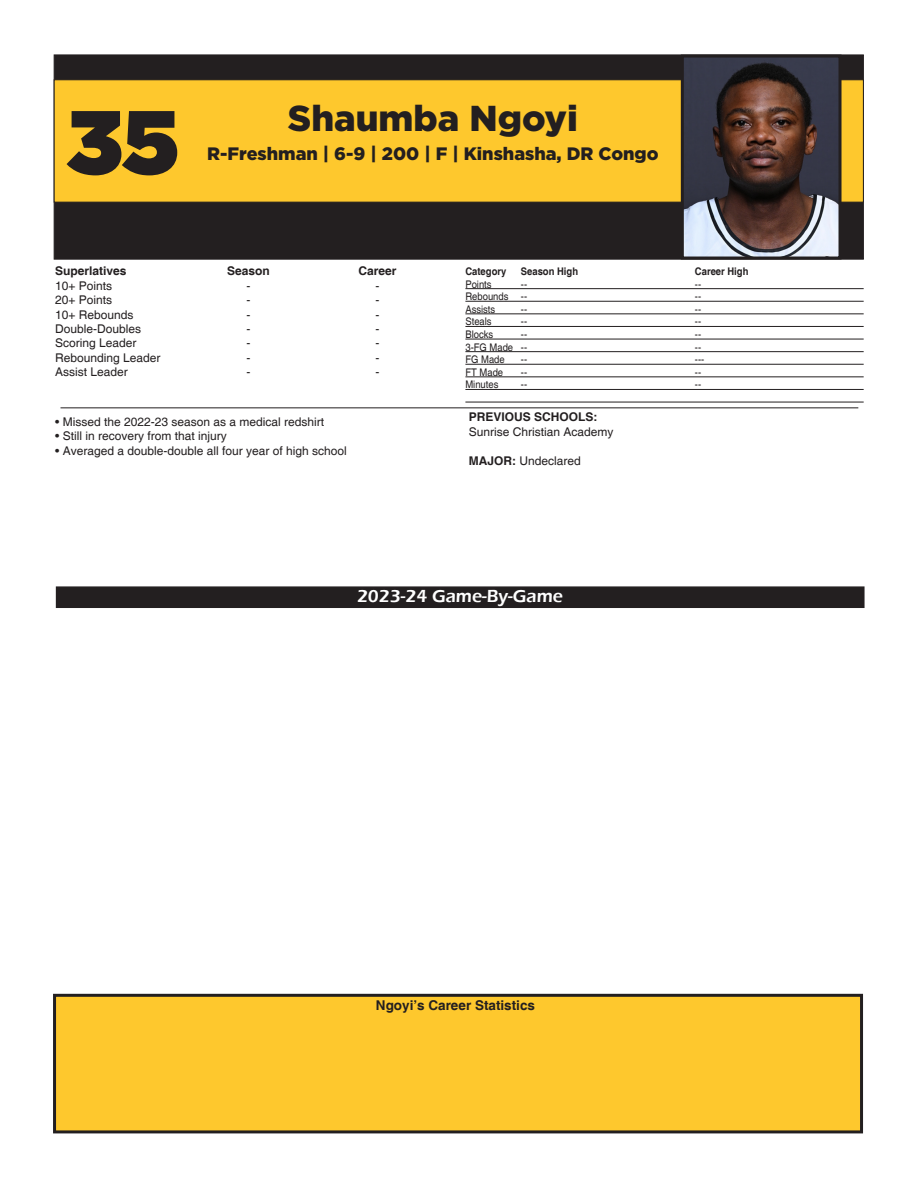
<style>
.page{position:relative;width:918px;height:1188px;background:#fff}
.page>*{position:absolute;margin:0;border:0;box-sizing:border-box;transform-origin:0 0}
.t1{font:900 90px "Gotham";color:#231f20}
.t2{font:900 36px "Gotham";color:#231f20}
.t3{font:900 18px "Gotham";color:#231f20}
.t4{font:600 18px "Eras ITC";color:#fff}
.t5{font:700 13.5px "Helvetica";color:#231f20}
.t6{font:12px "Helvetica";color:#231f20}
.t7{font:700 12px "Helvetica";color:#231f20}
.Player_Stats{font:10.5px "Helvetica";color:#231f20;scale:.9 1}
.Player_Stats-2{font:700 10.5px "Helvetica";color:#231f20;scale:.9 1}
.s1{font-weight:700}
</style>
<div class="page">
<div style="left:54px;top:55px;width:810px;height:205px;background:#231f20;border:1px solid #231f20"></div>
<div style="left:54px;top:79px;width:810px;height:124px;background:#fec82d;border:1px solid #231f20"></div>
<img style="left:685px;top:59px;width:153px;height:197px">
<div style="left:681px;top:55px;width:161px;height:205px;border:3px solid #231f20"></div>
<hr style="left:465px;top:288px;width:399px;height:1px;background:#231f20">
<hr style="left:465px;top:301px;width:399px;height:1px;background:#231f20">
<hr style="left:465px;top:314px;width:399px;height:1px;background:#231f20">
<hr style="left:465px;top:326px;width:399px;height:1px;background:#231f20">
<hr style="left:465px;top:339px;width:399px;height:1px;background:#231f20">
<hr style="left:465px;top:351px;width:399px;height:1px;background:#231f20">
<hr style="left:465px;top:364px;width:399px;height:1px;background:#231f20">
<hr style="left:465px;top:377px;width:399px;height:1px;background:#231f20">
<hr style="left:465px;top:389px;width:399px;height:1px;background:#231f20">
<hr style="left:465px;top:402px;width:399px;height:1px;background:#231f20">
<hr style="left:61px;top:407px;width:797px;height:1px;background:#231f20">
<div style="left:56px;top:586px;width:809px;height:22px;background:#231f20;border:2px solid #231f20"></div>
<div style="left:53px;top:994px;width:810px;height:139px;background:#fec82d;border:3px solid #231f20"></div>
<p class="t1" style="left:67px;top:78px;width:114px">35</p>
<p class="t2" style="left:288px;top:93px;width:292px">Shaumba Ngoyi</p>
<p class="t3" style="left:207px;top:141px;width:453px">R-Freshman | 6-9 | 200 | F | Kinshasha, DR Congo</p>
<p class="t7" style="left:55px;top:264px;width:73px">Superlatives</p>
<p class="t7" style="left:227px;top:264px;width:44px">Season</p>
<p class="t7" style="left:359px;top:264px;width:40px">Career</p>
<p class="t6" style="left:55px;top:279px;width:59px">10+ Points</p>
<p class="t6" style="left:247px;top:279px;width:5px">-</p>
<p class="t6" style="left:376px;top:279px;width:5px">-</p>
<p class="t6" style="left:55px;top:293px;width:59px">20+ Points</p>
<p class="t6" style="left:247px;top:293px;width:5px">-</p>
<p class="t6" style="left:376px;top:293px;width:5px">-</p>
<p class="t6" style="left:55px;top:307px;width:80px">10+ Rebounds</p>
<p class="t6" style="left:247px;top:307px;width:5px">-</p>
<p class="t6" style="left:376px;top:307px;width:5px">-</p>
<p class="t6" style="left:55px;top:322px;width:88px">Double-Doubles</p>
<p class="t6" style="left:247px;top:322px;width:5px">-</p>
<p class="t6" style="left:376px;top:322px;width:5px">-</p>
<p class="t6" style="left:55px;top:336px;width:83px">Scoring Leader</p>
<p class="t6" style="left:247px;top:336px;width:5px">-</p>
<p class="t6" style="left:376px;top:336px;width:5px">-</p>
<p class="t6" style="left:55px;top:351px;width:107px">Rebounding Leader</p>
<p class="t6" style="left:247px;top:351px;width:5px">-</p>
<p class="t6" style="left:376px;top:351px;width:5px">-</p>
<p class="t6" style="left:55px;top:365px;width:74px">Assist Leader</p>
<p class="t6" style="left:247px;top:365px;width:5px">-</p>
<p class="t6" style="left:376px;top:365px;width:5px">-</p>
<p class="t6" style="left:55px;top:415px;width:270px">• Missed the 2022-23 season as a medical redshirt</p>
<p class="t6" style="left:55px;top:429px;width:173px">• Still in recovery from that injury</p>
<p class="t6" style="left:55px;top:443px;width:293px">• Averaged a double-double all four year of high school</p>
<p class="Player_Stats-2" style="left:465px;top:265px;width:47px">Category</p>
<p class="Player_Stats-2" style="left:521px;top:265px;width:65px">Season High</p>
<p class="Player_Stats-2" style="left:695px;top:265px;width:61px">Career High</p>
<p class="Player_Stats" style="left:465px;top:278px;width:31px">Points</p>
<p class="Player_Stats" style="left:521px;top:278px;width:8px">--</p>
<p class="Player_Stats" style="left:695px;top:278px;width:8px">--</p>
<p class="Player_Stats" style="left:465px;top:290px;width:70px">Rebounds --</p>
<p class="Player_Stats" style="left:695px;top:290px;width:8px">--</p>
<p class="Player_Stats" style="left:465px;top:303px;width:35px">Assists</p>
<p class="Player_Stats" style="left:521px;top:303px;width:8px">--</p>
<p class="Player_Stats" style="left:695px;top:303px;width:8px">--</p>
<p class="Player_Stats" style="left:465px;top:316px;width:31px">Steals</p>
<p class="Player_Stats" style="left:521px;top:316px;width:8px">--</p>
<p class="Player_Stats" style="left:695px;top:316px;width:8px">--</p>
<p class="Player_Stats" style="left:465px;top:328px;width:32px">Blocks</p>
<p class="Player_Stats" style="left:521px;top:328px;width:8px">--</p>
<p class="Player_Stats" style="left:695px;top:328px;width:8px">--</p>
<p class="Player_Stats" style="left:465px;top:341px;width:70px">3-FG Made --</p>
<p class="Player_Stats" style="left:695px;top:341px;width:8px">--</p>
<p class="Player_Stats" style="left:465px;top:353px;width:45px">FG Made</p>
<p class="Player_Stats" style="left:521px;top:353px;width:8px">--</p>
<p class="Player_Stats" style="left:695px;top:353px;width:12px">---</p>
<p class="Player_Stats" style="left:465px;top:366px;width:44px">FT Made</p>
<p class="Player_Stats" style="left:521px;top:366px;width:8px">--</p>
<p class="Player_Stats" style="left:695px;top:366px;width:8px">--</p>
<p class="Player_Stats" style="left:465px;top:379px;width:38px">Minutes</p>
<p class="Player_Stats" style="left:521px;top:379px;width:8px">--</p>
<p class="Player_Stats" style="left:695px;top:379px;width:8px">--</p>
<p class="t7" style="left:469px;top:410px;width:130px">PREVIOUS SCHOOLS:</p>
<p class="t6" style="left:469px;top:425px;width:146px">Sunrise Christian Academy</p>
<p class="t6" style="left:469px;top:454px;width:114px"><span class="s1">MAJOR:</span> Undeclared</p>
<p class="t4" style="left:357px;top:586px;width:208px">2023-24 Game-By-Game</p>
<p class="t5" style="left:376px;top:997px;width:161px">Ngoyi’s Career Statistics</p>
</div>
